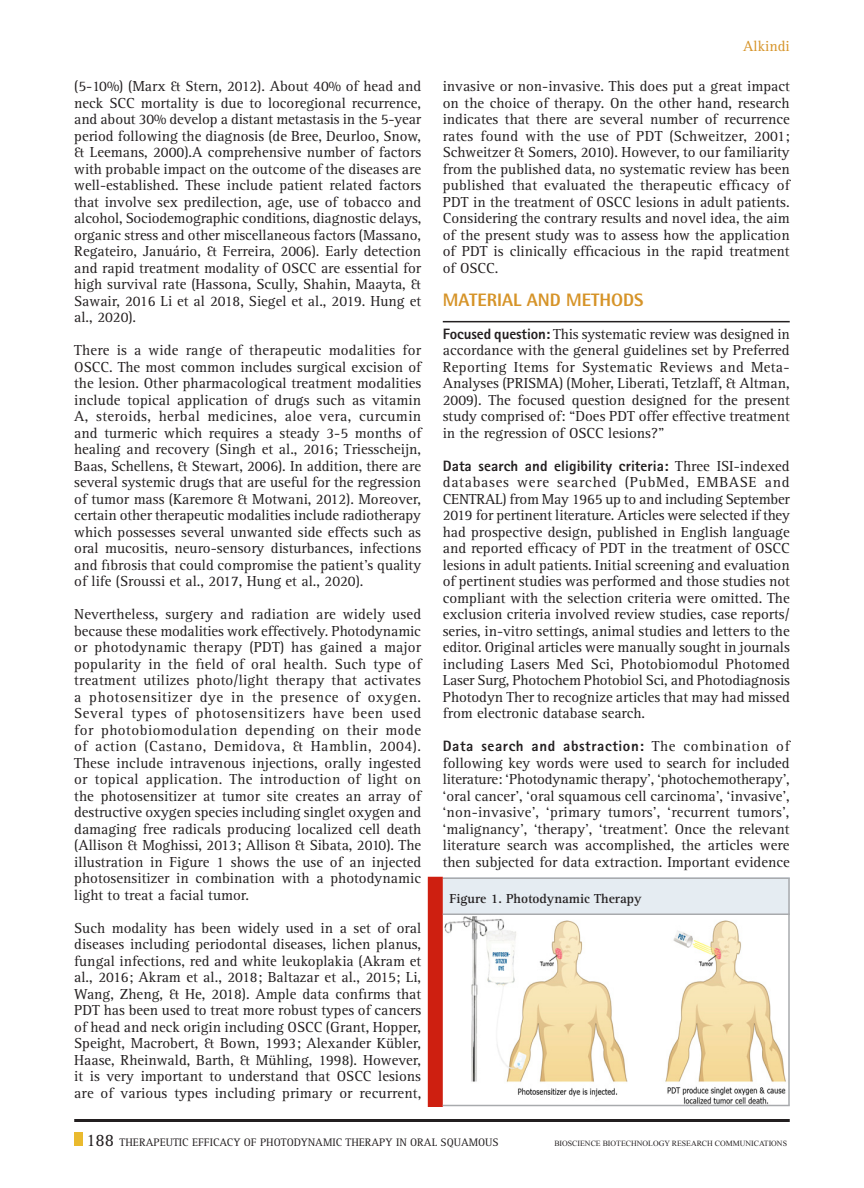
<style>
.page{position:relative;width:864px;height:1188px;background:#fff}
.page>*{position:absolute;margin:0;border:0;box-sizing:border-box;transform-origin:0 0}
.Body_text{font:800 18px "Rotis Semi Sans Std";color:#d69429}
.Body_text-2{font:15px/16.5px "Rotis Serif Std";color:#231f20;text-align:justify}
.Body_text-3{font:15px "Rotis Serif Std";color:#d69429}
.Body_text-4{font:700 13.5px "Rotis Serif Std";color:#231f20}
.t1{font:11.25px "Rotis Serif Std";color:#231f20}
.t2{font:7.8px "Times New Roman";color:#231f20}
.s1{font-family:"Rotis Sans Serif Std";font-weight:800}
.s2{font-size:18px}
</style>
<div class="page">
<hr style="left:443px;top:321px;width:347px;height:1px;background:#231f20">
<img style="left:443px;top:916px;width:345px;height:189px">
<div style="left:443px;top:878px;width:347px;height:36px;background:#e5ecf2"></div>
<hr style="left:443px;top:878px;width:347px;height:1px;background:#a8aaad">
<div style="left:428px;top:877px;width:15px;height:230px;background:#ce1f10"></div>
<hr style="left:443px;top:914px;width:347px;height:1px;background:#a8aaad">
<hr style="left:443px;top:1105px;width:347px;height:1px;background:#a8aaad">
<hr style="left:788px;top:878px;width:2px;height:228px;background:#a8aaad">
<div style="left:74px;top:1132px;width:9px;height:14px;background:#eaba2e"></div>
<hr style="left:74px;top:1119px;width:716px;height:3px;background:#231f20">
<p class="Body_text-3" style="left:743px;top:37px;width:48px">Alkindi</p>
<p class="Body_text-2" style="left:443px;top:79px;width:349px">invasive or non-invasive. This does put a great impact on the choice of therapy. On the other hand, research indicates that there are several number of recurrence rates found with the use of PDT (Schweitzer, 2001; Schweitzer &amp; Somers, 2010). However, to our familiarity from the published data, no systematic review has been published that evaluated the therapeutic efficacy of PDT in the treatment of OSCC lesions in adult patients.<br>Considering the contrary results and novel idea, the aim of the present study was to assess how the application of PDT is clinically efficacious in the rapid treatment of OSCC.</p>
<p class="Body_text" style="left:443px;top:288px;width:36px">MATERI</p>
<p class="Body_text" style="left:502px;top:288px;width:121px">AL AND METHODS</p>
<p class="Body_text-2" style="left:443px;top:326px;width:349px"><span class="s1">Focused question:</span> This systematic review was designed in accordance with the general guidelines set by Preferred Reporting Items for Systematic Reviews and Meta-Analyses (PRISMA) (Moher, Liberati, Tetzlaff, &amp; Altman, 2009). The focused question designed for the present study comprised of: “Does PDT offer effective treatment in the regression of OSCC lesions?”</p>
<p class="Body_text-2" style="left:443px;top:458px;width:349px"><span class="s1">Data search and eligibility criteria:</span> Three ISI-indexed databases were searched (PubMed, EMBASE and CENTRAL) from May 1965 up to and including September 2019 for pertinent literature. Articles were selected if they had prospective design, published in English language and reported efficacy of PDT in the treatment of OSCC lesions in adult patients. Initial screening and evaluation of pertinent studies was performed and those studies not compliant with the selection criteria were omitted. The exclusion criteria involved review studies, case reports/ series, in-vitro settings, animal studies and letters to the editor. Original articles were manually sought in journals including Lasers Med Sci, Photobiomodul Photomed Laser Surg, Photochem Photobiol Sci, and Photodiagnosis Photodyn Ther to recognize articles that may had missed from electronic database search.</p>
<p class="Body_text-2" style="left:443px;top:739px;width:349px"><span class="s1">Data search and abstraction:</span> The combination of following key words were used to search for included literature: ‘Photodynamic therapy’, ‘photochemotherapy’, ‘oral cancer’, ‘oral squamous cell carcinoma’, ‘invasive’, ‘non-invasive’, ‘primary tumors’, ‘recurrent tumors’, ‘malignancy’, ‘therapy’, ‘treatment’. Once the relevant literature search was accomplished, the articles were then subjected for data extraction. Important evidence</p>
<p class="Body_text-4" style="left:450px;top:891px;width:194px">Figure 1. Photodynamic Therapy</p>
<p class="Body_text-2" style="left:74px;top:79px;width:349px">(5-10%) (Marx &amp; Stern, 2012). About 40% of head and neck SCC mortality is due to locoregional recurrence, and about 30% develop a distant metastasis in the 5-year period following the diagnosis (de Bree, Deurloo, Snow, &amp; Leemans, 2000).A comprehensive number of factors with probable impact on the outcome of the diseases are well-established. These include patient related factors that involve sex predilection, age, use of tobacco and alcohol, Sociodemographic conditions, diagnostic delays, organic stress and other miscellaneous factors (Massano, Regateiro, Januário, &amp; Ferreira, 2006). Early detection and rapid treatment modality of OSCC are essential for high survival rate (Hassona, Scully, Shahin, Maayta, &amp; Sawair, 2016 Li et al 2018, Siegel et al., 2019. Hung et al., 2020).</p>
<p class="Body_text-2" style="left:74px;top:343px;width:349px">There is a wide range of therapeutic modalities for OSCC. The most common includes surgical excision of the lesion. Other pharmacological treatment modalities include topical application of drugs such as vitamin A, steroids, herbal medicines, aloe vera, curcumin and turmeric which requires a steady 3-5 months of healing and recovery (Singh et al., 2016; Triesscheijn, Baas, Schellens, &amp; Stewart, 2006). In addition, there are several systemic drugs that are useful for the regression of tumor mass (Karemore &amp; Motwani, 2012). Moreover, certain other therapeutic modalities include radiotherapy which possesses several unwanted side effects such as oral mucositis, neuro-sensory disturbances, infections and fibrosis that could compromise the patient’s quality of life (Sroussi et al., 2017, Hung et al., 2020).</p>
<p class="Body_text-2" style="left:74px;top:607px;width:349px">Nevertheless, surgery and radiation are widely used because these modalities work effectively. Photodynamic or photodynamic therapy (PDT) has gained a major popularity in the field of oral health. Such type of treatment utilizes photo/light therapy that activates a photosensitizer dye in the presence of oxygen.<br>Several types of photosensitizers have been used for photobiomodulation depending on their mode of action (Castano, Demidova, &amp; Hamblin, 2004).<br>These include intravenous injections, orally ingested or topical application. The introduction of light on the photosensitizer at tumor site creates an array of destructive oxygen species including singlet oxygen and damaging free radicals producing localized cell death (Allison &amp; Moghissi, 2013; Allison &amp; Sibata, 2010). The illustration in Figure 1 shows the use of an injected photosensitizer in combination with a photodynamic light to treat a facial tumor.</p>
<p class="Body_text-2" style="left:74px;top:920px;width:349px">Such modality has been widely used in a set of oral diseases including periodontal diseases, lichen planus, fungal infections, red and white leukoplakia (Akram et al., 2016; Akram et al., 2018; Baltazar et al., 2015; Li, Wang, Zheng, &amp; He, 2018). Ample data confirms that PDT has been used to treat more robust types of cancers of head and neck origin including OSCC (Grant, Hopper, Speight, Macrobert, &amp; Bown, 1993; Alexander Kübler, Haase, Rheinwald, Barth, &amp; Mühling, 1998). However, it is very important to understand that OSCC lesions are of various types including primary or recurrent,</p>
<p class="t1" style="left:86px;top:1136px;width:47px"><span class="s2">188</span> Therape</p>
<p class="t1" style="left:166px;top:1136px;width:103px">utic efficacy of photod</p>
<p class="t1" style="left:301px;top:1136px;width:17px">ynam</p>
<p class="t1" style="left:332px;top:1136px;width:21px">ic therap</p>
<p class="t1" style="left:386px;top:1136px;width:33px">y in oral</p>
<p class="t1" style="left:441px;top:1136px;width:30px">squamo</p>
<p class="t1" style="left:485px;top:1136px;width:13px">us</p>
<p class="t2" style="left:554px;top:1138px;width:234px">BIOSCIENCE BIOTECHNOLOGY RESEARCH COMMUNICATIONS</p>
</div>
